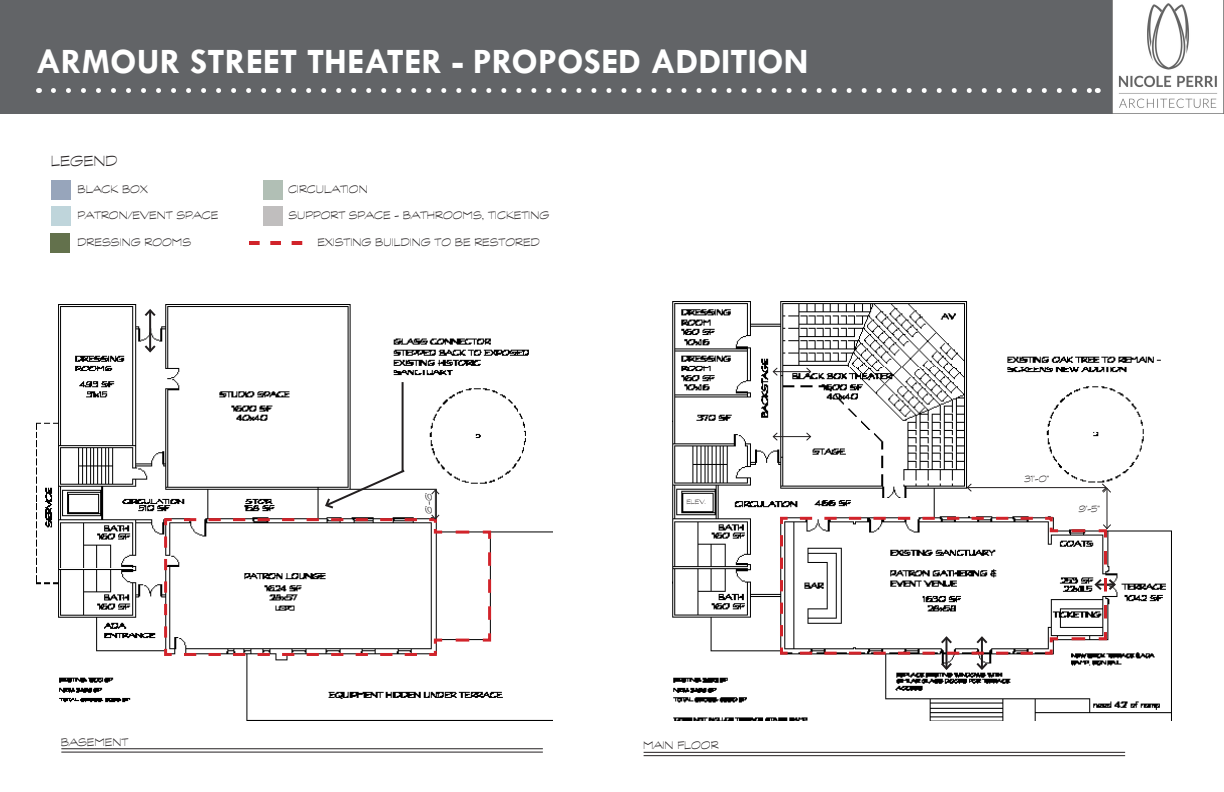
<style>
.page{position:relative;width:1224px;height:792px;background:#fff}
.page>*{position:absolute;margin:0;border:0;box-sizing:border-box;transform-origin:0 0}
.t1{font:700 36px "Tw Cen";color:#fff}
.t2{font:300 16px "Graphite";color:#231f20}
.t3{font:300 12px "Graphite";color:#231f20}
.t4{font:300 10px "Graphite";color:#231f20}
.t5{font:300 7px "Graphite";color:#231f20}
</style>
<div class="page">
<div style="left:0;top:0;width:1224px;height:113px;background:#626467"></div>
<img style="left:1112px;top:0;width:112px;height:113px">
<svg style="left:53px;top:88px;width:1037px;height:5px"></svg>
<img style="left:672px;top:302px;width:500px;height:419px">
<hr style="left:945px;top:638px;width:2px;height:31px;background:#231f20">
<svg style="left:939px;top:661px;width:15px;height:11px"></svg>
<hr style="left:981px;top:638px;width:2px;height:31px;background:#231f20">
<svg style="left:974px;top:661px;width:16px;height:11px"></svg>
<img style="left:36px;top:305px;width:517px;height:416px">
<hr style="left:149px;top:310px;width:2px;height:41px;background:#231f20">
<svg style="left:143px;top:307px;width:15px;height:11px"></svg>
<hr style="left:61px;top:748px;width:482px;height:1px;background:#231f20">
<hr style="left:61px;top:752px;width:482px;height:1px;background:#231f20">
<hr style="left:644px;top:752px;width:481px;height:1px;background:#231f20">
<hr style="left:644px;top:755px;width:481px;height:1px;background:#231f20">
<div style="left:425px;top:490px;width:10px;height:24px;background:#fff"></div>
<div style="left:51px;top:180px;width:20px;height:19px;background:#97a5bb"></div>
<div style="left:51px;top:207px;width:20px;height:19px;background:#bfd5db"></div>
<div style="left:50px;top:233px;width:20px;height:20px;background:#63714c"></div>
<div style="left:263px;top:180px;width:20px;height:19px;background:#b1bfb5"></div>
<div style="left:263px;top:207px;width:20px;height:19px;background:#c0bebe"></div>
<svg style="left:249px;top:241px;width:53px;height:4px"></svg>
<svg style="left:104px;top:330px;width:319px;height:308px"></svg>
<svg style="left:163px;top:517px;width:330px;height:140px"></svg>
<svg style="left:1108px;top:551px;width:9px;height:74px"></svg>
<svg style="left:778px;top:515px;width:330px;height:141px"></svg>
<hr style="left:967px;top:487px;width:139px;height:1px;background:#231f20">
<svg style="left:677px;top:328px;width:362px;height:318px"></svg>
<div style="left:1024px;top:475px;width:27px;height:9px;background:#fff"></div>
<svg style="left:430px;top:489px;width:11px;height:31px"></svg>
<hr style="left:1106px;top:488px;width:1px;height:41px;background:#231f20">
<svg style="left:1102px;top:523px;width:10px;height:7px"></svg>
<svg style="left:1101px;top:482px;width:11px;height:12px"></svg>
<div style="left:1079px;top:505px;width:26px;height:8px;background:#fff"></div>
<p class="t1" style="left:36px;top:40px;width:774px">ARMOUR STREET THEATER - PROPOSED ADDITION</p>
<p class="t2" style="left:51px;top:150px;width:68px">LEGEND</p>
<p class="t3" style="left:78px;top:181px;width:72px">BLACK BOX</p>
<p class="t3" style="left:78px;top:207px;width:142px">PATRON/EVENT SPACE</p>
<p class="t3" style="left:78px;top:234px;width:115px">DRESSING ROOMS</p>
<p class="t3" style="left:288px;top:181px;width:81px">CIRCULATION</p>
<p class="t3" style="left:288px;top:207px;width:263px">SUPPORT SPACE - BATHROOMS, TICKETING</p>
<p class="t3" style="left:318px;top:234px;width:224px">EXISTING BUILDING TO BE RESTORED</p>
<p class="t4" style="left:422px;top:514px;width:23px;rotate:-90deg">6’-6’</p>
<p class="t5" style="left:687px;top:497px;width:21px">ELEV.</p>
<p class="t3" style="left:61px;top:734px;width:69px">BASEMENT</p>
<p class="t3" style="left:643px;top:737px;width:77px">MAIN FLOOR</p>
<p class="t4" style="left:1024px;top:472px;width:26px">31’-0”</p>
<p class="t4" style="left:1079px;top:501px;width:23px">9’-5”</p>
</div>
